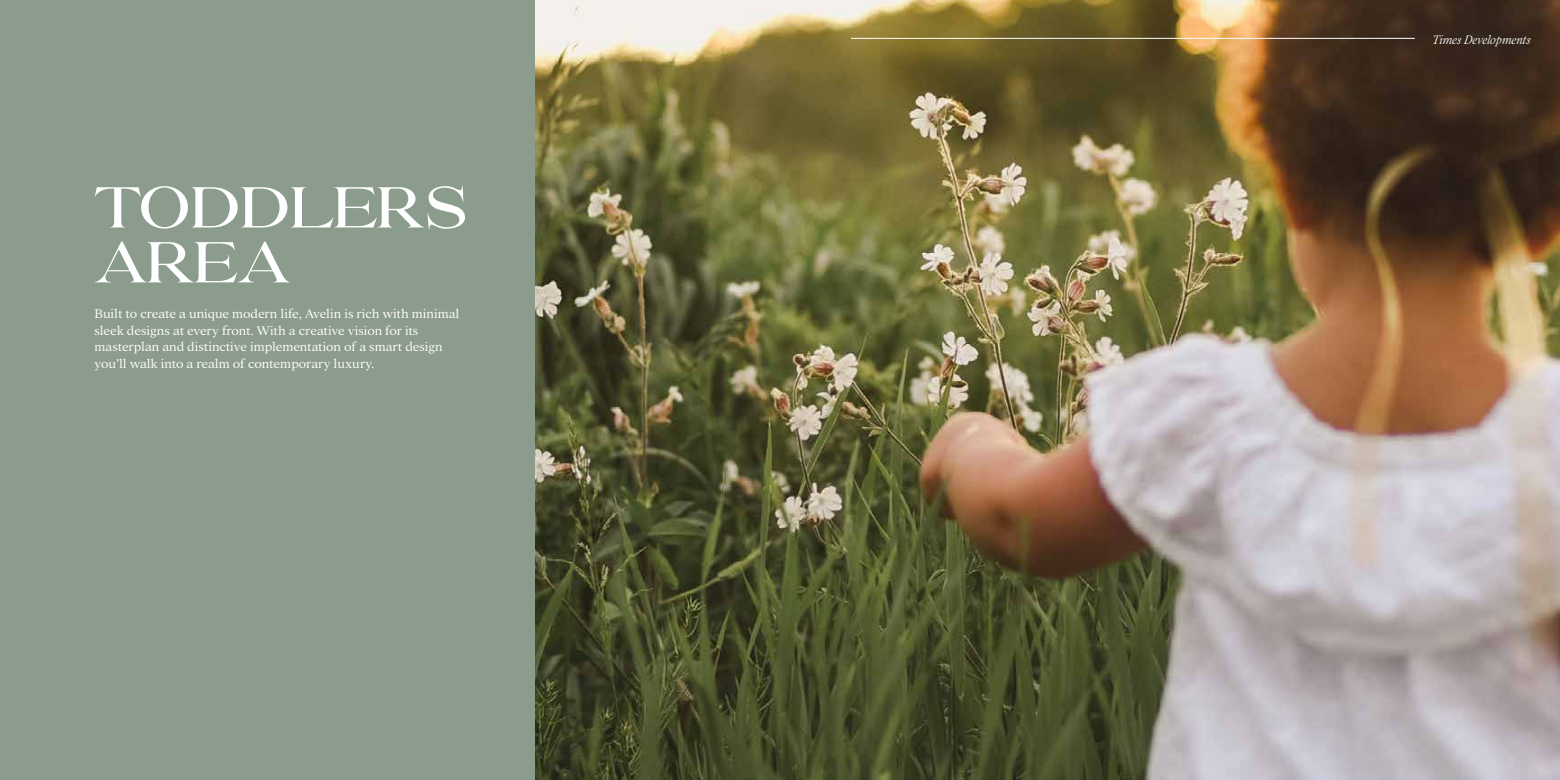
<style>
.page{position:relative;width:1560px;height:780px;background:#fff}
.page>*{position:absolute;margin:0;border:0;box-sizing:border-box;transform-origin:0 0}
.t1{font:57.5px/54.9px "Future History";color:#fff}
.t2{font:300 13.75px/16.5px "Addington CF";letter-spacing:-.01em;color:#fff}
.t3{font:italic 100 13.5px "Addington CF";letter-spacing:-.005em;color:#fff}
</style>
<div class="page">
<div style="left:0;top:0;width:595px;height:780px;background:#8c9c8c"></div>
<img style="left:535px;top:0;width:1024px;height:780px">
<hr style="left:850px;top:38px;width:564px;height:1px;background:#fff">
<h1 class="t1" style="left:94px;top:181px;width:375px">TODDLERS<br>AREA</h1>
<p class="t2" style="left:94px;top:306px;width:366px">Built to create a unique modern life, Avelin is rich with minimal sleek designs at every front. With a creative vision for its masterplan and distinctive implementation of a smart design you’ll walk into a realm of contemporary luxury.</p>
<p class="t3" style="left:1431px;top:32px;width:100px">Times Developments</p>
</div>
